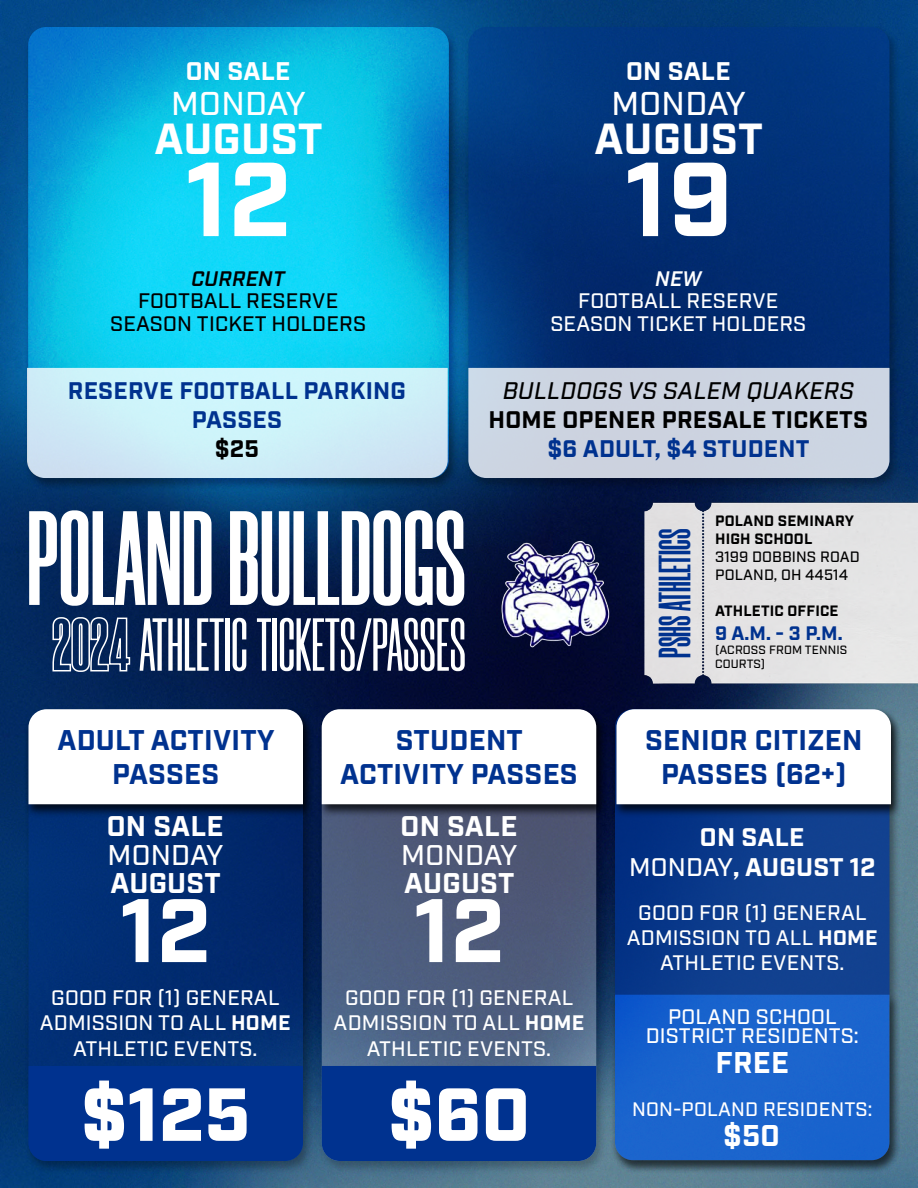
<style>
.page{position:relative;width:918px;height:1188px;background:#fff}
.page>*{position:absolute;margin:0;border:0;box-sizing:border-box;transform-origin:0 0}
.t1{font:700 134.1px "Morganite";color:#fff}
.t2{font:700 105px "Industry";color:#fff}
.t3{font:700 90px "Industry";color:#fff}
.t4{font:500 75px "Morganite";color:#fff}
.t5{font:900 75px "Industry";color:#fff}
.t6{font:700 45px "Morganite";color:#00328f}
.t7{font:700 43.5px "Industry";letter-spacing:.01em;color:#fff}
.t8{font:500 33px "Industry";letter-spacing:.01em;color:#fff}
.t9{font:700 30px "Industry";letter-spacing:.01em;color:#fff}
.t10{font:700 28.5px/34.5px "Industry";letter-spacing:.01em;color:#00328f;text-align:center}
.t11{font:700 28.5px "Industry";letter-spacing:.01em;color:#fff}
.t12{font:500 28.5px "Industry";letter-spacing:.01em;color:#fff}
.t13{font:700 25.5px "Industry";letter-spacing:.01em;color:#fff}
.t14{font:700 24px/28.8px "Industry";letter-spacing:.01em;color:#00328f;text-align:center}
.t15{font:700 24px "Industry";letter-spacing:.01em;color:#000}
.t16{font:italic 500 24px "Industry";letter-spacing:.01em;color:#000}
.t17{font:500 21px/25.2px "Industry";letter-spacing:.01em;color:#fff;text-align:center}
.t18{font:500 21px "Industry";letter-spacing:.01em;color:#000}
.t19{font:italic 600 21px "Industry";letter-spacing:.01em;color:#000}
.t20{font:italic 600 21px "Industry";color:#fff}
.t21{font:500 19.5px "Industry";letter-spacing:.01em;color:#fff}
.t22{font:700 19.5px "Industry";color:#00328f}
.t23{font:700 15px "Industry";letter-spacing:.01em;color:#000}
.t24{font:500 15px "Industry";letter-spacing:.01em;color:#000}
.t25{font:500 12px/14.4px "Industry";letter-spacing:.01em;color:#000}
.s1{font-weight:900}
.s2{font-weight:700}
.s3{font-weight:500}
</style>
<div class="page">
<img style="left:0;top:0;width:918px;height:1188px">
<img style="left:495px;top:534px;width:121px;height:120px">
<div style="left:24px;top:25px;width:436px;height:466px;background:#000;opacity:.75"></div>
<svg style="left:28px;top:27px;width:421px;height:451px;background:#0cbfe8"></svg>
<svg style="left:27px;top:368px;width:421px;height:110px;background:#ccedf7"></svg>
<div style="left:464px;top:25px;width:437px;height:466px;background:#000;opacity:.75"></div>
<svg style="left:468px;top:27px;width:422px;height:451px;background:#013177"></svg>
<div style="left:468px;top:368px;width:422px;height:110px;background:#ccd4e1"></div>
<div style="left:24px;top:708px;width:290px;height:466px;background:#000;opacity:.75"></div>
<div style="left:28px;top:710px;width:275px;height:451px;background:#012d72;border-radius:18px"></div>
<div style="left:28px;top:1066px;width:275px;height:95px;background:#00328f"></div>
<div style="left:24px;top:708px;width:290px;height:110px;background:#000;opacity:.75"></div>
<div style="left:28px;top:709px;width:275px;height:95px;background:#fff"></div>
<div style="left:318px;top:708px;width:289px;height:466px;background:#000;opacity:.75"></div>
<svg style="left:322px;top:710px;width:274px;height:451px;background:#4e5d7d"></svg>
<div style="left:322px;top:1066px;width:274px;height:95px;background:#00328f"></div>
<div style="left:318px;top:708px;width:289px;height:110px;background:#000;opacity:.75"></div>
<svg style="left:322px;top:709px;width:274px;height:95px"></svg>
<div style="left:615px;top:709px;width:275px;height:451px;background:linear-gradient(to right,#033285,#164593);border-radius:18px"></div>
<div style="left:610px;top:993px;width:290px;height:181px;background:#000;opacity:.75"></div>
<div style="left:615px;top:995px;width:275px;height:165px;background:#1a65cd"></div>
<div style="left:612px;top:708px;width:290px;height:110px;background:#000;opacity:.75"></div>
<svg style="left:616px;top:709px;width:275px;height:95px"></svg>
<div style="left:644px;top:503px;width:274px;height:181px;background:#e3e2e3"></div>
<p class="t13" style="left:186px;top:56px;width:106px">ON SALE</p>
<p class="t8" style="left:171px;top:84px;width:136px">MONDAY</p>
<p class="t7" style="left:154px;top:112px;width:170px">AUGUST</p>
<p class="t2" style="left:185px;top:137px;width:109px">12</p>
<p class="t19" style="left:191px;top:266px;width:95px">CURRENT</p>
<p class="t18" style="left:138px;top:288px;width:202px">FOOTBALL RESERVE</p>
<p class="t18" style="left:110px;top:311px;width:258px">SEASON TICKET HOLDERS</p>
<p class="t14" style="left:68px;top:377px;width:340px">RESERVE FOOTBALL PARKING<br>PASSES</p>
<p class="t15" style="left:215px;top:434px;width:46px">$25</p>
<p class="t1" style="left:27px;top:490px;width:441px">POLAND BULLDOGS</p>
<p class="t4" style="left:52px;top:607px;width:415px"><span class="s1">2024</span> ATHLETIC TICKETS/PASSES</p>
<p class="t13" style="left:626px;top:56px;width:106px">ON SALE</p>
<p class="t8" style="left:611px;top:84px;width:136px">MONDAY</p>
<p class="t7" style="left:595px;top:112px;width:170px">AUGUST</p>
<p class="t2" style="left:624px;top:137px;width:110px">19</p>
<p class="t20" style="left:655px;top:266px;width:48px">NEW</p>
<p class="t17" style="left:578px;top:289px;width:202px">FOOTBALL RESERVE</p>
<p class="t17" style="left:550px;top:311px;width:258px">SEASON TICKET HOLDERS</p>
<p class="t16" style="left:503px;top:376px;width:353px">BULLDOGS VS SALEM QUAKERS</p>
<p class="t15" style="left:489px;top:405px;width:381px">HOME OPENER PRESALE TICKETS</p>
<p class="t14" style="left:548px;top:435px;width:264px">$6 ADULT, $4 STUDENT</p>
<p class="t6" style="left:652px;top:658px;width:131px;rotate:-90deg">PSHS ATHLETICS</p>
<p class="t23" style="left:715px;top:512px;width:140px">POLAND SEMINARY</p>
<p class="t23" style="left:715px;top:530px;width:99px">HIGH SCHOOL</p>
<p class="t24" style="left:715px;top:548px;width:146px">3199 DOBBINS ROAD</p>
<p class="t24" style="left:715px;top:566px;width:134px">POLAND, OH 44514</p>
<p class="t23" style="left:715px;top:602px;width:125px">ATHLETIC OFFICE</p>
<p class="t22" style="left:715px;top:621px;width:129px">9 A.M. - 3 P.M.</p>
<p class="t25" style="left:715px;top:643px;width:134px">(ACROSS FROM TENNIS<br>COURTS)</p>
<p class="t10" style="left:57px;top:724px;width:219px">ADULT ACTIVITY<br>PASSES</p>
<p class="t11" style="left:107px;top:809px;width:118px">ON SALE</p>
<p class="t12" style="left:107px;top:838px;width:118px">MONDAY</p>
<p class="t11" style="left:110px;top:866px;width:112px">AUGUST</p>
<p class="t3" style="left:119px;top:877px;width:93px">12</p>
<p class="t17" style="left:40px;top:986px;width:252px">GOOD FOR (1) GENERAL<br>ADMISSION TO ALL <span class="s2">HOME<br></span>ATHLETIC EVENTS.</p>
<p class="t5" style="left:81px;top:1070px;width:171px">$125</p>
<p class="t10" style="left:340px;top:724px;width:239px">STUDENT<br>ACTIVITY PASSES</p>
<p class="t11" style="left:401px;top:809px;width:118px">ON SALE</p>
<p class="t12" style="left:401px;top:838px;width:118px">MONDAY</p>
<p class="t11" style="left:404px;top:866px;width:112px">AUGUST</p>
<p class="t3" style="left:413px;top:877px;width:93px">12</p>
<p class="t17" style="left:334px;top:986px;width:252px">GOOD FOR (1) GENERAL<br>ADMISSION TO ALL <span class="s2">HOME<br></span>ATHLETIC EVENTS.</p>
<p class="t5" style="left:388px;top:1070px;width:144px">$60</p>
<p class="t10" style="left:645px;top:724px;width:219px">SENIOR CITIZEN</p>
<p class="t10" style="left:661px;top:759px;width:187px">PASSES (62+)</p>
<p class="t13" style="left:700px;top:822px;width:106px">ON SALE</p>
<p class="t13" style="left:629px;top:852px;width:248px"><span class="s3">MONDAY</span>, AUGUST 12</p>
<p class="t17" style="left:627px;top:900px;width:252px">GOOD FOR (1) GENERAL<br>ADMISSION TO ALL <span class="s2">HOME<br></span>ATHLETIC EVENTS.</p>
<p class="t17" style="left:646px;top:1007px;width:215px;line-height:19.5px">POLAND SCHOOL<br>DISTRICT RESIDENTS:</p>
<p class="t9" style="left:715px;top:1045px;width:75px">FREE</p>
<p class="t21" style="left:632px;top:1098px;width:242px">NON-POLAND RESIDENTS:</p>
<p class="t9" style="left:723px;top:1118px;width:58px">$50</p>
</div>
